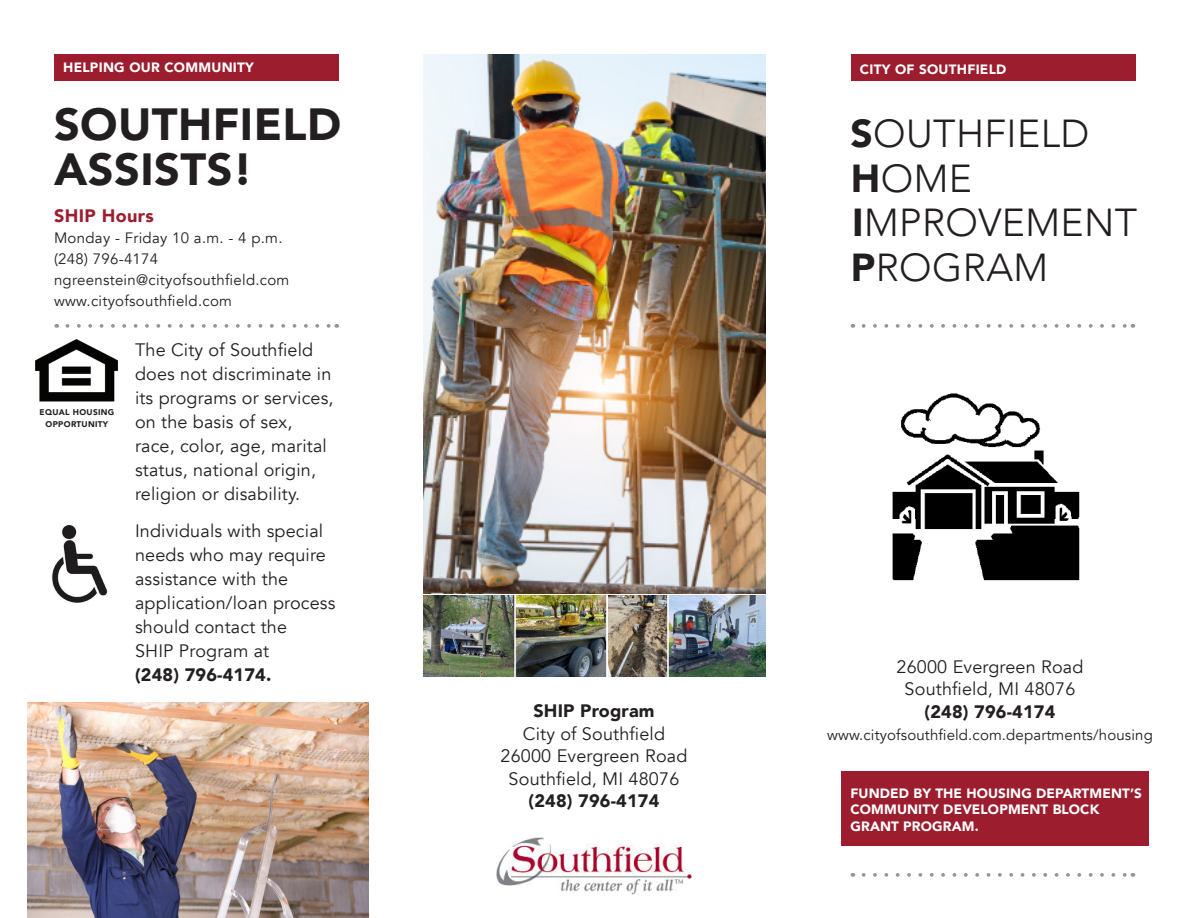
<style>
.page{position:relative;width:1188px;height:918px;background:#fff}
.page>*{position:absolute;margin:0;border:0;box-sizing:border-box;transform-origin:0 0}
.t1{font:900 45px/45px "Avenir";letter-spacing:.01em;color:#231f20}
.t2{font:300 39px "Avenir";letter-spacing:.01em;color:#231f20}
.t3{font:18px/24px "Avenir";letter-spacing:.01em;color:#231f20;text-align:center}
.t4{font:900 18px "Avenir";letter-spacing:.02em;color:#9c1d2e}
.t5{font:15px/21px "Avenir";letter-spacing:.02em;color:#231f20}
.t6{font:900 13.5px/16.5px "Avenir";letter-spacing:.01em;color:#fff}
.t7{font:900 8.25px/12px "Avenir";letter-spacing:.04em;color:#231f20;text-align:center}
.s1{font-weight:900}
</style>
<div class="page">
<div style="left:54px;top:54px;width:285px;height:27px;background:#9c1d2e"></div>
<div style="left:851px;top:54px;width:284px;height:27px;background:#9c1d2e"></div>
<div style="left:841px;top:771px;width:307px;height:75px;background:#9c1d2e"></div>
<svg style="left:67px;top:324px;width:270px;height:4px"></svg>
<svg style="left:864px;top:324px;width:269px;height:4px"></svg>
<svg style="left:864px;top:873px;width:269px;height:4px"></svg>
<img style="left:892px;top:393px;width:188px;height:188px">
<img style="left:497px;top:838px;width:194px;height:57px">
<img style="left:52px;top:524px;width:56px;height:79px">
<img style="left:35px;top:339px;width:83px;height:63px">
<img style="left:423px;top:54px;width:342px;height:540px">
<img style="left:27px;top:702px;width:342px;height:216px">
<img style="left:423px;top:596px;width:342px;height:81px">
<p class="t6" style="left:63px;top:59px;width:192px">HELPING OUR COMMUNITY</p>
<p class="t6" style="left:860px;top:60px;width:148px">CITY OF SOUTHFIELD</p>
<p class="t1" style="left:54px;top:100px;width:289px">SOUTHFIELD<br>ASSISTS!</p>
<p class="t4" style="left:54px;top:200px;width:101px">SHIP Hours</p>
<p class="t5" style="left:54px;top:228px;width:237px">Monday - Friday 10 a.m. - 4 p.m. (248) 796-4174 ngreenstein@cityofsouthfield.com www.cityofsouthfield.com</p>
<p class="t3" style="left:135px;top:338px;width:200px;text-align:left">The City of Southfield does not discriminate in its programs or services, on the basis of sex, race, color, age, marital status, national origin, religion or disability.</p>
<p class="t3" style="left:135px;top:519px;width:202px;text-align:left">Individuals with special needs who may require assistance with the application/loan process should contact the<br>SHIP Program at<br><span class="s1">(248) 796-4174.</span></p>
<p class="t7" style="left:40px;top:406px;width:76px">EQUAL HOUSING<br>OPPORTUNITY</p>
<p class="t2" style="left:850px;top:110px;width:240px"><span class="s1">S</span>OUTHFIELD</p>
<p class="t2" style="left:851px;top:155px;width:123px"><span class="s1">H</span>OME</p>
<p class="t2" style="left:852px;top:199px;width:286px"><span class="s1">I</span>MPROVEMENT</p>
<p class="t2" style="left:851px;top:244px;width:199px"><span class="s1">P</span>ROGRAM</p>
<p class="t3" style="left:501px;top:700px;width:188px;line-height:22.5px"><span class="s1">SHIP Program<br></span>City of Southfield<br>26000 Evergreen Road<br>Southfield, MI 48076 <span class="s1">(248) 796-4174</span></p>
<p class="t3" style="left:897px;top:656px;width:188px;line-height:22.5px">26000 Evergreen Road<br>Southfield, MI 48076 <span class="s1">(248) 796-4174</span></p>
<p class="t5" style="left:827px;top:725px;width:327px">www.cityofsouthfield.com.departments/housing</p>
<p class="t6" style="left:850px;top:784px;width:293px">FUNDED BY THE HOUSING DEPARTMENT’S<br>COMMUNITY DEVELOPMENT BLOCK<br>GRANT PROGRAM.</p>
</div>
